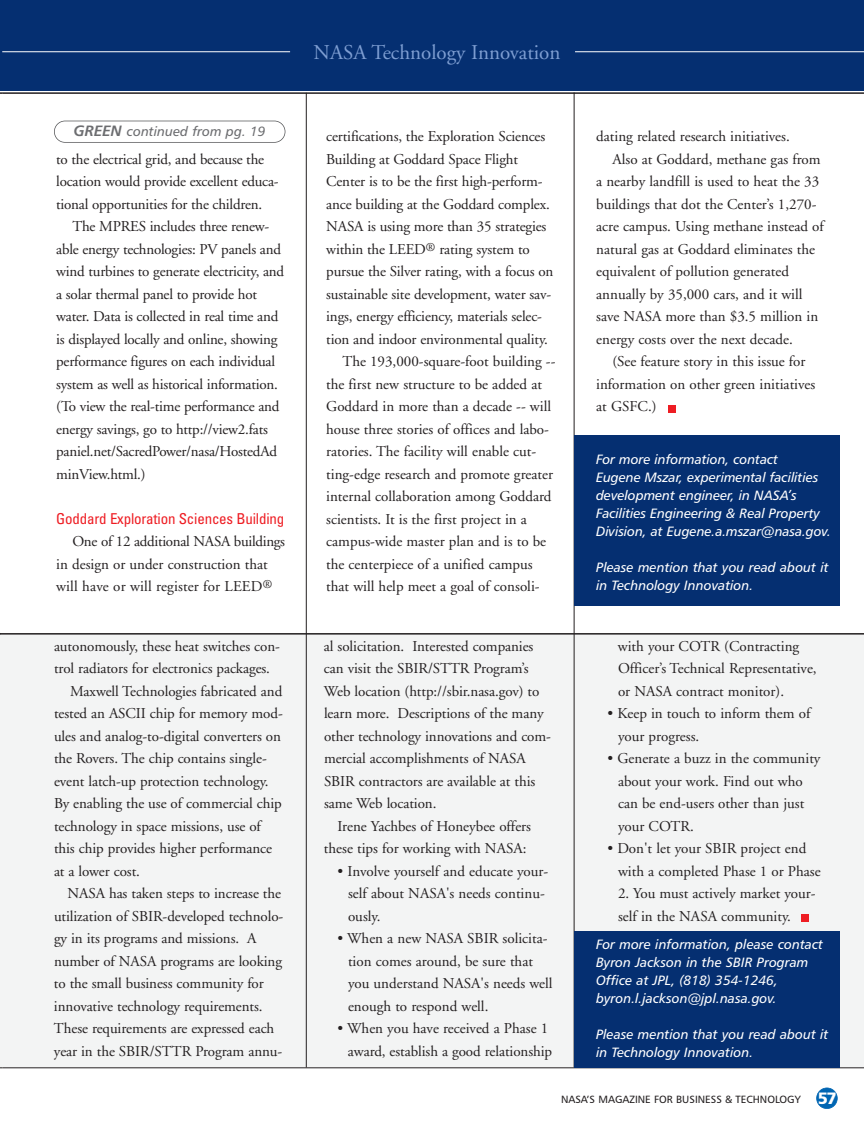
<style>
.page{position:relative;width:864px;height:1134px;background:#fff}
.page>*{position:absolute;margin:0;border:0;box-sizing:border-box;transform-origin:0 0}
.t1{font:21px "Adobe Garamond";color:#7e9ed2}
.t2{font:15px/22.5px "Adobe Garamond";letter-spacing:-.005em;color:#231f20}
.t3{font:condensed 15px "Univers";letter-spacing:-.015em;color:#ee1d23}
.t4{font:13.5px/18px "Humanist 777 BT Italic B";color:#fff}
.t5{font:13.5px "Humanist 777 BT Italic B";color:#6c6d70}
.t6{font:10.5px "Humanist 777 BT Roman B";color:#231f20}
.s1{font-family:"Humanist 777 BT Bold Italic B";font-size:15px}
.s2{font-family:"Humanist 777 BT Black B";font-size:16.5px;color:#fff}
</style>
<div class="page">
<hr style="left:0;top:633px;width:1px;height:435px;background:#f3f4f4">
<div style="left:0;top:633px;width:864px;height:433px;background:#f3f4f4"></div>
<hr style="left:0;top:0;width:2px;height:91px;background:#052f71">
<hr style="left:2px;top:92px;width:862px;height:2px;background:#231f20">
<hr style="left:2px;top:1067px;width:862px;height:1px;background:#231f20">
<div style="left:2px;top:0;width:862px;height:91px;background:#052f71"></div>
<hr style="left:575px;top:51px;width:289px;height:1px;background:#fff">
<hr style="left:574px;top:93px;width:1px;height:974px;background:#231f20">
<hr style="left:306px;top:93px;width:1px;height:974px;background:#231f20">
<div style="left:668px;top:406px;width:8px;height:7px;background:#ee1d23"></div>
<hr style="left:0;top:633px;width:864px;height:2px;background:#231f20">
<hr style="left:2px;top:51px;width:288px;height:1px;background:#fff">
<div style="left:54px;top:121px;width:231px;height:22px;border:2px solid #57585a;border-radius:11px"></div>
<div style="left:574px;top:435px;width:265px;height:171px;background:#052f71"></div>
<div style="left:802px;top:914px;width:7px;height:8px;background:#ee1d23"></div>
<div style="left:574px;top:932px;width:265px;height:136px;background:#052f71"></div>
<div style="left:817px;top:1088px;width:20px;height:21px;background:#0166b3;border-radius:50%"></div>
<div style="left:816px;top:1088px;width:22px;height:21px;border:2px solid #0166b3;border-radius:50%"></div>
<h5 class="t5" style="left:74px;top:126px;width:193px"><span class="s1">GREEN</span> continued from pg. 19</h5>
<p class="t2" style="left:56px;top:149px;width:224px">to the electrical grid, and because the location would provide excellent educa&shy;tional opportunities for the children.</p>
<p class="t2" style="left:56px;top:217px;width:229px;text-indent:16px">The MPRES includes three renew&shy;able energy technologies: PV panels and wind turbines to generate electricity, and a solar thermal panel to provide hot water. Data is collected in real time and is displayed locally and online, showing performance figures on each individual system as well as historical information. (To view the real-time performance and energy savings, go to http://view2.fats paniel.net/SacredPower/nasa/HostedAd minView.html.)</p>
<h4 class="t3" style="left:56px;top:513px;width:230px">Goddard Exploration Sciences Building</h4>
<p class="t2" style="left:56px;top:532px;width:230px;text-indent:16px">One of 12 additional NASA buildings in design or under construction that will have or will register for LEED<sup>®</sup></p>
<p class="t2" style="left:54px;top:636px;width:227px">autonomously, these heat switches con&shy;trol radiators for electronics packages.</p>
<p class="t2" style="left:54px;top:681px;width:230px;text-indent:16px">Maxwell Technologies fabricated and tested an ASCII chip for memory mod&shy;ules and analog-to-digital converters on the Rovers. The chip contains single&shy;event latch-up protection technology.<br>By enabling the use of commercial chip technology in space missions, use of this chip provides higher performance at a lower cost.</p>
<p class="t2" style="left:54px;top:884px;width:231px;text-indent:14px">NASA has taken steps to increase the utilization of SBIR-developed technolo&shy;gy in its programs and missions. A number of NASA programs are looking to the small business community for innovative technology requirements.<br>These requirements are expressed each year in the SBIR/STTR Program annu-</p>
<h1 class="t1" style="left:314px;top:44px;width:248px">NASA Technology Innovation</h1>
<p class="t2" style="left:326px;top:127px;width:229px">certifications, the Exploration Sciences Building at Goddard Space Flight Center is to be the first high-perform&shy;ance building at the Goddard complex.<br>NASA is using more than 35 strategies within the LEED<sup>®</sup> rating system to pursue the Silver rating, with a focus on sustainable site development, water sav&shy;ings, energy efficiency, materials selec&shy;tion and indoor environmental quality.</p>
<p class="t2" style="left:326px;top:352px;width:231px;text-indent:16px">The 193,000-square-foot building -- the first new structure to be added at Goddard in more than a decade -- will house three stories of offices and labo&shy;ratories. The facility will enable cut&shy;ting-edge research and promote greater internal collaboration among Goddard scientists. It is the first project in a campus-wide master plan and is to be the centerpiece of a unified campus that will help meet a goal of consoli-</p>
<p class="t2" style="left:596px;top:127px;width:195px">dating related research initiatives.</p>
<p class="t2" style="left:596px;top:149px;width:229px;text-indent:16px">Also at Goddard, methane gas from a nearby landfill is used to heat the 33 buildings that dot the Center’s 1,270- acre campus. Using methane instead of natural gas at Goddard eliminates the equivalent of pollution generated annually by 35,000 cars, and it will save NASA more than $3.5 million in energy costs over the next decade.</p>
<p class="t2" style="left:596px;top:352px;width:221px;text-indent:16px">(See feature story in this issue for information on other green initiatives at GSFC.)</p>
<p class="t4" style="left:596px;top:452px;width:236px">For more information, contact<br>Eugene Mszar, experimental facilities development engineer, in NASA’s Facilities Engineering &amp; Real Property Division, at Eugene.a.mszar@nasa.gov.</p>
<p class="t4" style="left:596px;top:560px;width:234px">Please mention that you read about it in Technology Innovation.</p>
<p class="t2" style="left:324px;top:636px;width:229px">al solicitation. Interested companies can visit the SBIR/STTR Program’s Web location (http://sbir.nasa.gov) to learn more. Descriptions of the many other technology innovations and com&shy;mercial accomplishments of NASA SBIR contractors are available at this same Web location.</p>
<p class="t2" style="left:324px;top:816px;width:209px;text-indent:14px">Irene Yachbes of Honeybee offers these tips for working with NASA:</p>
<p class="t2" style="left:348px;top:861px;width:202px;text-indent:-11px">• Involve yourself and educate your&shy;self about NASA's needs continu&shy;ously.</p>
<p class="t2" style="left:348px;top:929px;width:206px;text-indent:-11px">• When a new NASA SBIR solicita&shy;tion comes around, be sure that you understand NASA's needs well enough to respond well.</p>
<p class="t2" style="left:337px;top:1019px;width:216px;text-align:right">• When you have received a Phase 1 award, establish a good relationship</p>
<p class="t2" style="left:618px;top:636px;width:200px">with your COTR (Contracting<br>Officer’s Technical Representative, or NASA contract monitor).</p>
<p class="t2" style="left:618px;top:704px;width:194px;text-indent:-11px">• Keep in touch to inform them of your progress.</p>
<p class="t2" style="left:618px;top:749px;width:204px;text-indent:-11px">• Generate a buzz in the community about your work. Find out who can be end-users other than just your COTR.</p>
<p class="t2" style="left:618px;top:839px;width:204px;text-indent:-11px">• Don't let your SBIR project end with a completed Phase 1 or Phase</p>
<p class="t2" style="left:618px;top:884px;width:199px">2. You must actively market your&shy;self in the NASA community.</p>
<p class="t4" style="left:596px;top:937px;width:229px">For more information, please contact Byron Jackson in the SBIR Program Office at JPL, (818) 354-1246, byron.l.jackson@jpl.nasa.gov.</p>
<p class="t4" style="left:596px;top:1027px;width:234px">Please mention that you read about it in Technology Innovation.</p>
<p class="t6" style="left:561px;top:1096px;width:277px">NASA’S MAGAZINE FOR BUSINESS &amp; TECHNOLOGY <span class="s2">57</span></p>
</div>
